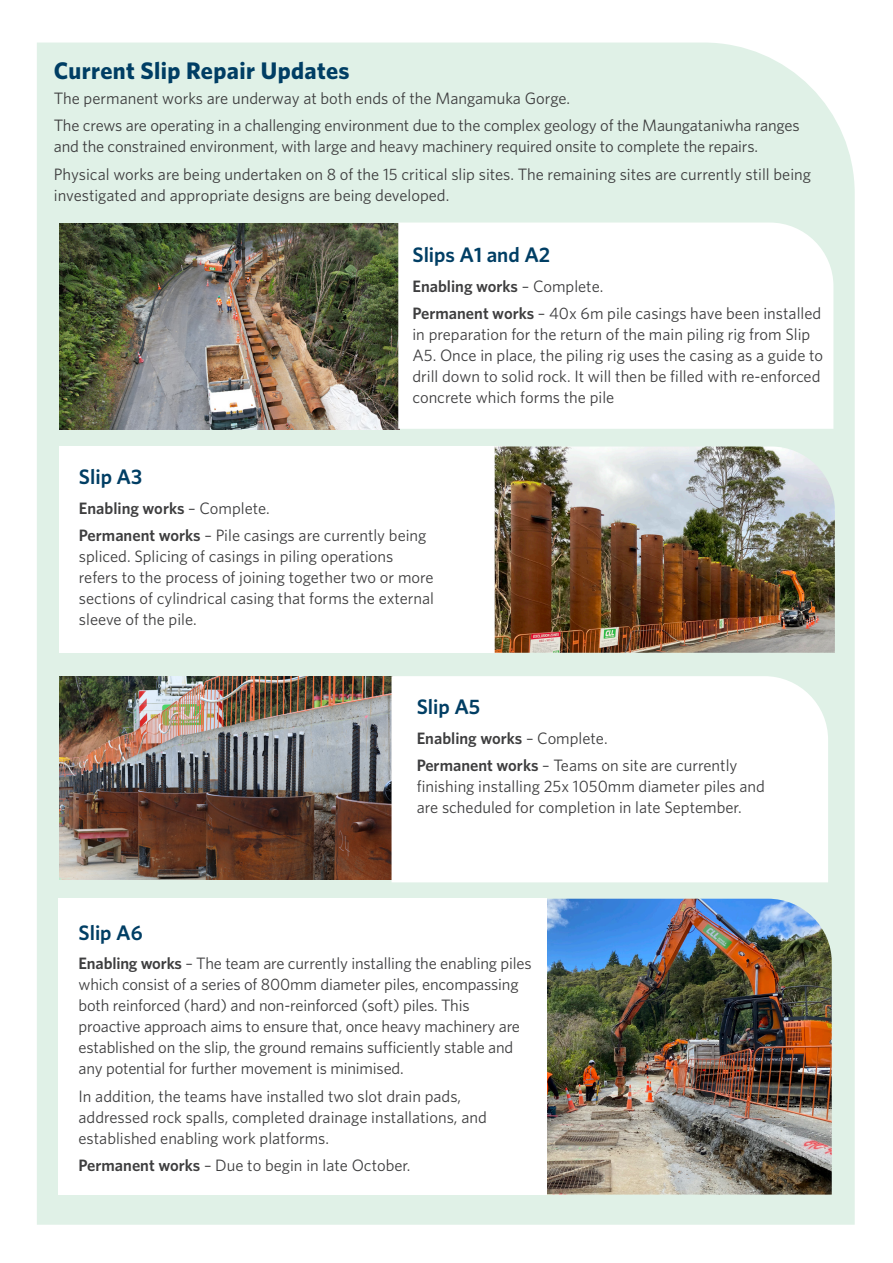
<style>
.page{position:relative;width:893px;height:1263px;background:#fff}
.page>*{position:absolute;margin:0;border:0;box-sizing:border-box;transform-origin:0 0}
.t1{font:700 24px "Whitney";letter-spacing:.015em;color:#003e64}
.Subhead_3{font:600 21px "Whitney";color:#003e64}
.body{font:16.5px/21px "Whitney";color:#3e3e3f}
.body-2{font:600 16.5px "Whitney";color:#3e3e3f}
.s1{font-weight:400}
.s2{font-weight:600}
</style>
<div class="page">
<div style="left:37px;top:43px;width:818px;height:1182px;background:#e0f1e7"></div>
<img style="left:60px;top:223px;width:338px;height:206px">
<img style="left:60px;top:676px;width:332px;height:203px">
<img style="left:546px;top:899px;width:286px;height:295px">
<svg style="left:398px;top:223px;width:435px;height:206px"></svg>
<div style="left:60px;top:446px;width:446px;height:207px;background:#fff"></div>
<svg style="left:392px;top:676px;width:436px;height:206px"></svg>
<div style="left:58px;top:899px;width:488px;height:296px;background:#fff"></div>
<img style="left:495px;top:446px;width:340px;height:207px">
<h1 class="t1" style="left:54px;top:54px;width:297px">Current Slip Repair Updates</h1>
<p class="body" style="left:54px;top:87px;width:518px">The permanent works are underway at both ends of the Mangamuka Gorge.</p>
<p class="body" style="left:54px;top:115px;width:747px">The crews are operating in a challenging environment due to the complex geology of the Maungataniwha ranges and the constrained environment, with large and heavy machinery required onsite to complete the repairs.</p>
<p class="body" style="left:54px;top:163px;width:759px">Physical works are being undertaken on 8 of the 15 critical slip sites. The remaining sites are currently still being investigated and appropriate designs are being developed.</p>
<p class="Subhead_3" style="left:412px;top:241px;width:139px">Slips A1 and A2</p>
<p class="body-2" style="left:412px;top:275px;width:192px">Enabling works <span class="s1">– Complete.</span></p>
<p class="body" style="left:412px;top:302px;width:412px"><span class="s2">Permanent works</span> – 40x 6m pile casings have been installed in preparation for the return of the main piling rig from Slip A5. Once in place, the piling rig uses the casing as a guide to drill down to solid rock. It will then be filled with re-enforced concrete which forms the pile</p>
<p class="Subhead_3" style="left:79px;top:463px;width:65px">Slip A3</p>
<p class="body-2" style="left:79px;top:497px;width:192px">Enabling works <span class="s1">– Complete.</span></p>
<p class="body" style="left:79px;top:525px;width:357px"><span class="s2">Permanent works</span> – Pile casings are currently being spliced. Splicing of casings in piling operations refers to the process of joining together two or more sections of cylindrical casing that forms the external sleeve of the pile.</p>
<p class="Subhead_3" style="left:417px;top:693px;width:65px">Slip A5</p>
<p class="body-2" style="left:417px;top:727px;width:192px">Enabling works <span class="s1">– Complete.</span></p>
<p class="body" style="left:417px;top:754px;width:350px"><span class="s2">Permanent works</span> – Teams on site are currently finishing installing 25x 1050mm diameter piles and are scheduled for completion in late September.</p>
<p class="Subhead_3" style="left:79px;top:918px;width:66px">Slip A6</p>
<p class="body" style="left:79px;top:952px;width:455px"><span class="s2">Enabling works</span> – The team are currently installing the enabling piles which consist of a series of 800mm diameter piles, encompassing both reinforced (hard) and non-reinforced (soft) piles. This proactive approach aims to ensure that, once heavy machinery are established on the slip, the ground remains sufficiently stable and any potential for further movement is minimised.</p>
<p class="body" style="left:79px;top:1085px;width:410px">In addition, the teams have installed two slot drain pads, addressed rock spalls, completed drainage installations, and established enabling work platforms.</p>
<p class="body" style="left:79px;top:1154px;width:334px"><span class="s2">Permanent works</span> – Due to begin in late October.</p>
</div>
